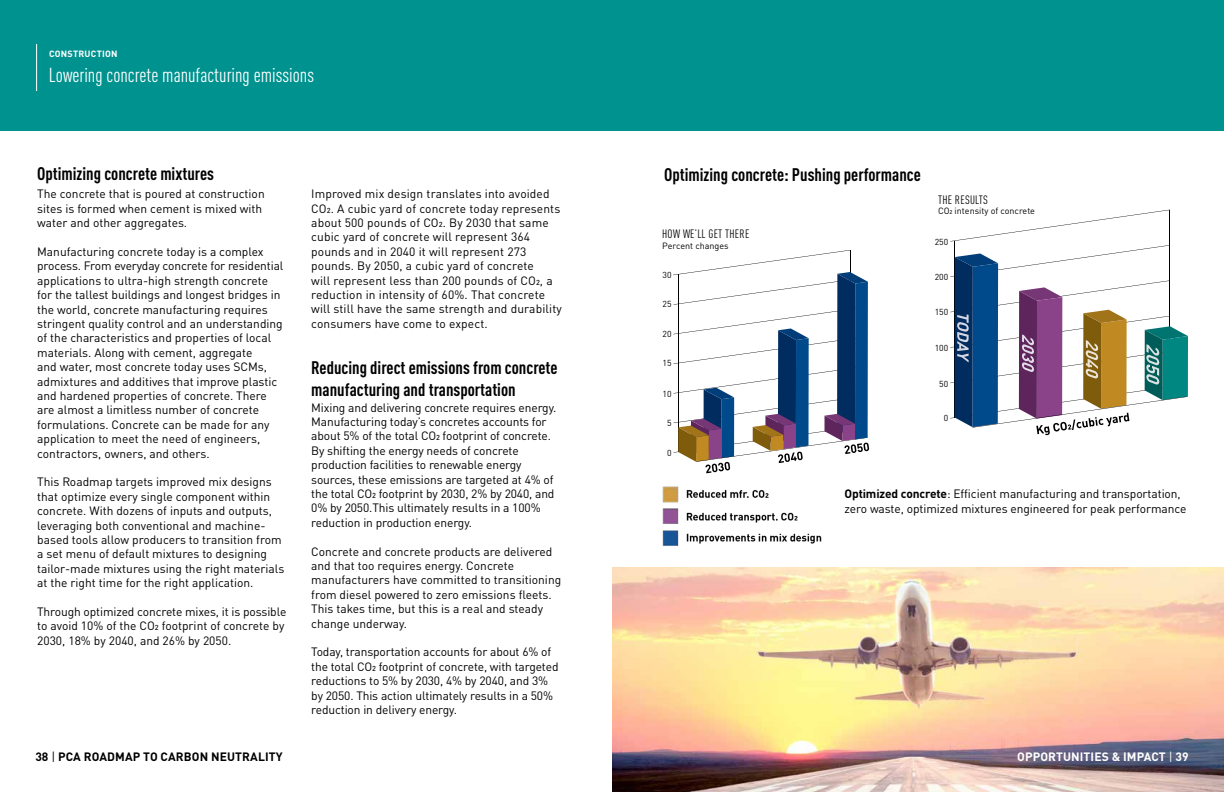
<style>
.page{position:relative;width:1224px;height:792px;background:#fff}
.page>*{position:absolute;margin:0;border:0;box-sizing:border-box;transform-origin:0 0}
.t1{font:condensed 20px "DIN Pro";color:#fff}
.t2{font:700 condensed 18px/21.6px "DIN Pro";color:#000}
.t3{font:12px/14.4px "DIN Pro";color:#000}
.t4{font:700 12px "DIN Pro";letter-spacing:.01em;color:#000}
.t5{font:condensed 12px "DIN Pro";letter-spacing:.02em;color:#000}
.t6{font:700 12px "DIN Pro";letter-spacing:.01em;color:#fff}
.t7{font:9px "DIN Pro";color:#000}
.t8{font:700 9px "DIN Pro";letter-spacing:.03em;color:#fff}
.t9{font:8.6px "DIN Pro";color:#000}
.s1{font-weight:700}
.s2{font-weight:400}
</style>
<div class="page">
<img style="left:612px;top:567px;width:612px;height:225px">
<svg style="left:950px;top:210px;width:238px;height:225px"></svg>
<svg style="left:673px;top:250px;width:196px;height:212px"></svg>
<div style="left:0;top:0;width:1224px;height:130px;background:#00928f"></div>
<hr style="left:36px;top:44px;width:1px;height:47px;background:#fff">
<img style="left:662px;top:462px;width:160px;height:84px">
<p class="t8" style="left:49px;top:46px;width:70px">CONSTRUCTION</p>
<h1 class="t1" style="left:49px;top:61px;width:267px">Lowering concrete manufacturing emissions</h1>
<h2 class="t2" style="left:37px;top:162px;width:178px">Optimizing concrete mixtures</h2>
<p class="t3" style="left:37px;top:186px;width:229px">The concrete that is poured at construction sites is formed when cement is mixed with water and other aggregates.</p>
<p class="t3" style="left:37px;top:243px;width:248px">Manufacturing concrete today is a complex process. From everyday concrete for residential applications to ultra-high strength concrete for the tallest buildings and longest bridges in the world, concrete manufacturing requires stringent quality control and an understanding of the characteristics and properties of local materials. Along with cement, aggregate<br>and water, most concrete today uses SCMs, admixtures and additives that improve plastic and hardened properties of concrete. There are almost a limitless number of concrete formulations. Concrete can be made for any application to meet the need of engineers, contractors, owners, and others.</p>
<p class="t3" style="left:37px;top:474px;width:249px">This Roadmap targets improved mix designs that optimize every single component within concrete. With dozens of inputs and outputs, leveraging both conventional and machine&shy;based tools allow producers to transition from a set menu of default mixtures to designing tailor-made mixtures using the right materials at the right time for the right application.</p>
<p class="t3" style="left:37px;top:603px;width:251px">Through optimized concrete mixes, it is possible to avoid 10% of the CO2 footprint of concrete by<br>2030, 18% by 2040, and 26% by 2050.</p>
<p class="t3" style="left:311px;top:185px;width:252px">Improved mix design translates into avoided CO2. A cubic yard of concrete today represents about 500 pounds of CO2. By 2030 that same cubic yard of concrete will represent 364 pounds and in 2040 it will represent 273 pounds. By 2050, a cubic yard of concrete<br>will represent less than 200 pounds of CO2, a reduction in intensity of 60%. That concrete will still have the same strength and durability consumers have come to expect.</p>
<h2 class="t2" style="left:311px;top:355px;width:248px">Reducing direct emissions from concrete manufacturing and transportation</h2>
<p class="t3" style="left:311px;top:399px;width:247px">Mixing and delivering concrete requires energy.<br>Manufacturing today’s concretes accounts for about 5% of the total CO2 footprint of concrete.<br>By shifting the energy needs of concrete production facilities to renewable energy sources, these emissions are targeted at 4% of the total CO2 footprint by 2030, 2% by 2040, and 0% by 2050.This ultimately results in a 100% reduction in production energy.</p>
<p class="t3" style="left:311px;top:543px;width:252px">Concrete and concrete products are delivered and that too requires energy. Concrete manufacturers have committed to transitioning from diesel powered to zero emissions fleets.<br>This takes time, but this is a real and steady change underway.</p>
<p class="t3" style="left:311px;top:644px;width:249px">Today, transportation accounts for about 6% of the total CO2 footprint of concrete, with targeted reductions to 5% by 2030, 4% by 2040, and 3% by 2050. This action ultimately results in a 50% reduction in delivery energy.</p>
<h2 class="t2" style="left:664px;top:162px;width:258px">Optimizing concrete: Pushing performance</h2>
<p class="t5" style="left:662px;top:225px;width:89px">HOW WE’LL GET THERE</p>
<p class="t7" style="left:662px;top:238px;width:68px">Percent changes</p>
<p class="t9" style="left:663px;top:268px;width:11px">30</p>
<p class="t9" style="left:663px;top:297px;width:11px">25</p>
<p class="t9" style="left:663px;top:327px;width:11px">20</p>
<p class="t9" style="left:663px;top:356px;width:11px">15</p>
<p class="t9" style="left:663px;top:387px;width:11px">10</p>
<p class="t9" style="left:667px;top:416px;width:6px">5</p>
<p class="t9" style="left:667px;top:446px;width:6px">0</p>
<p class="t5" style="left:938px;top:191px;width:51px">THE RESULTS</p>
<p class="t7" style="left:938px;top:204px;width:99px">CO2 intensity of concrete</p>
<p class="t9" style="left:935px;top:235px;width:15px">250</p>
<p class="t9" style="left:935px;top:270px;width:15px">200</p>
<p class="t9" style="left:935px;top:305px;width:15px">150</p>
<p class="t9" style="left:935px;top:341px;width:15px">100</p>
<p class="t9" style="left:939px;top:377px;width:11px">50</p>
<p class="t9" style="left:944px;top:411px;width:6px">0</p>
<p class="t3" style="left:845px;top:485px;width:344px"><span class="s1">Optimized concrete</span>: Efficient manufacturing and transportation, zero waste, optimized mixtures engineered for peak performance</p>
<p class="t4" style="left:35px;top:747px;width:249px">38 <span class="s2">|</span> PCA ROADMAP TO CARBON NEUTRALITY</p>
<p class="t6" style="left:1017px;top:747px;width:173px">OPPORTUNITIES &amp; IMPACT <span class="s2">|</span> 39</p>
</div>
